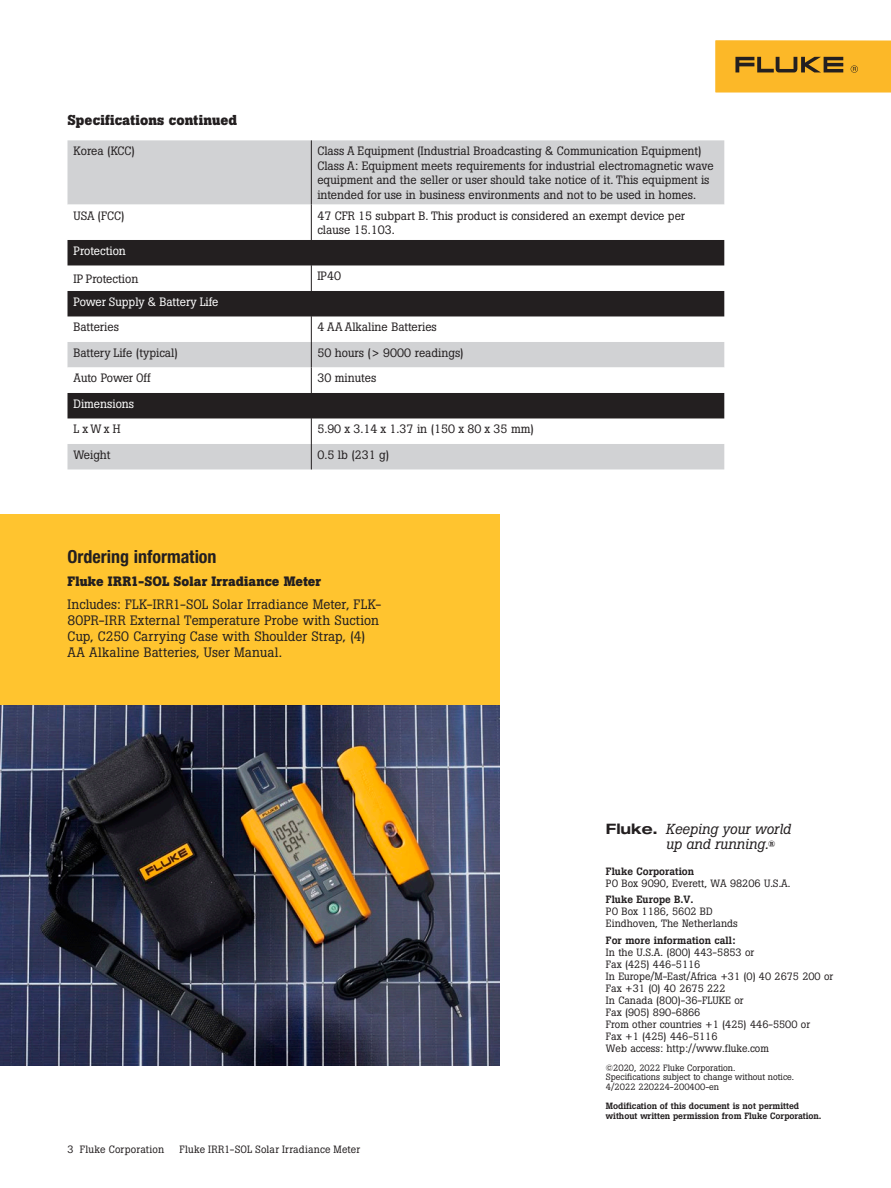
<style>
.page{position:relative;width:891px;height:1188px;background:#fff}
.page>*{position:absolute;margin:0;border:0;box-sizing:border-box;transform-origin:0 0}
.Specifications_Ord_I{font:700 condensed 18px "Helvetica Neue LT Pro";color:#231f20}
.t1{font:italic 14.4px "Boton Pro";color:#231f20}
.Subhead_3{font:700 14.25px "Boton Pro";letter-spacing:.01em;color:#231f20}
._2nd_level_subhead{font:13.5px/16.2px "Boton Pro";letter-spacing:.01em;color:#231f20}
._2nd_level_subhead-2{font:700 13.5px "Boton Pro";letter-spacing:.01em;color:#231f20}
.t2{font:12px/14.4px "Boton Pro";color:#231f20}
.t3{font:12px "Boton Pro";color:#fff}
.t4{font:10.5px/12px "Boton Pro";color:#231f20}
.t5{font:10.5px "Boton Pro";letter-spacing:.02em;color:#231f20}
.t6{font:9px/9.8px "Boton Pro";color:#231f20}
.t7{font:500 9px/9.8px "Boton Pro";letter-spacing:-.005em;color:#231f20}
.s1{font-family:"Helvetica Neue LT Pro";font-weight:700;font-style:normal;font-stretch:expanded}
.s2{font-weight:500;font-style:normal;font-size:9px}
.s3{font-weight:500}
</style>
<div class="page">
<div style="left:0;top:514px;width:499px;height:191px;background:#ffc42f"></div>
<div style="left:716px;top:40px;width:175px;height:52px;background:#fcb828"></div>
<svg style="left:735px;top:57px;width:108px;height:15px"></svg>
<svg style="left:851px;top:65px;width:7px;height:8px"></svg>
<div style="left:68px;top:140px;width:656px;height:329px;background:#d1d2d4"></div>
<svg style="left:68px;top:205px;width:656px;height:239px"></svg>
<svg style="left:68px;top:240px;width:656px;height:178px"></svg>
<hr style="left:311px;top:140px;width:1px;height:65px;background:#231f20">
<hr style="left:311px;top:205px;width:1px;height:35px;background:#231f20">
<svg style="left:311px;top:240px;width:1px;height:229px"></svg>
<img style="left:0;top:705px;width:499px;height:360px">
<p class="Subhead_3" style="left:68px;top:111px;width:171px">Specifications continued</p>
<p class="t2" style="left:74px;top:144px;width:63px">Korea (KCC)</p>
<p class="t2" style="left:317px;top:144px;width:386px">Class A Equipment (Industrial Broadcasting &amp; Communication Equipment)</p>
<p class="t2" style="left:317px;top:158px;width:398px">Class A: Equipment meets requirements for industrial electromagnetic wave equipment and the seller or user should take notice of it. This equipment is intended for use in business environments and not to be used in homes.</p>
<p class="t2" style="left:74px;top:208px;width:53px">USA (FCC)</p>
<p class="t2" style="left:317px;top:208px;width:369px">47 CFR 15 subpart B. This product is considered an exempt device per clause 15.103.</p>
<p class="t3" style="left:74px;top:243px;width:54px">Protection</p>
<p class="t2" style="left:74px;top:272px;width:66px">IP Protection</p>
<p class="t2" style="left:317px;top:269px;width:25px">IP40</p>
<p class="t3" style="left:74px;top:294px;width:146px">Power Supply &amp; Battery Life</p>
<p class="t2" style="left:74px;top:320px;width:47px">Batteries</p>
<p class="t2" style="left:317px;top:320px;width:121px">4 AA Alkaline Batteries</p>
<p class="t2" style="left:74px;top:346px;width:106px">Battery Life (typical)</p>
<p class="t2" style="left:317px;top:346px;width:148px">50 hours (&gt; 9000 readings)</p>
<p class="t2" style="left:74px;top:371px;width:79px">Auto Power Off</p>
<p class="t2" style="left:317px;top:371px;width:60px">30 minutes</p>
<p class="t3" style="left:74px;top:396px;width:62px">Dimensions</p>
<p class="t2" style="left:74px;top:422px;width:49px">L x W x H</p>
<p class="t2" style="left:317px;top:422px;width:218px">5.90 x 3.14 x 1.37 in (150 x 80 x 35 mm)</p>
<p class="t2" style="left:74px;top:448px;width:38px">Weight</p>
<p class="t2" style="left:317px;top:448px;width:73px">0.5 lb (231 g)</p>
<p class="Specifications_Ord_I" style="left:68px;top:545px;width:151px">Ordering information</p>
<p class="_2nd_level_subhead-2" style="left:68px;top:572px;width:255px">Fluke IRR1-SOL Solar Irradiance Meter</p>
<p class="_2nd_level_subhead" style="left:68px;top:596px;width:315px">Includes: FLK-IRR1-SOL Solar Irradiance Meter, FLK-80PR-IRR External Temperature Probe with Suction Cup, C250 Carrying Case with Shoulder Strap, (4)<br>AA Alkaline Batteries, User Manual.</p>
<p class="t5" style="left:68px;top:1142px;width:98px">3 Fluke Corporation</p>
<p class="t4" style="left:180px;top:1143px;width:182px">Fluke IRR1-SOL Solar Irradiance Meter</p>
<p class="t1" style="left:606px;top:820px;width:187px"><span class="s1">Fluke.</span> Keeping your world</p>
<p class="t1" style="left:666px;top:835px;width:111px">up and running.<span class="s2">®</span></p>
<p class="t4" style="left:606px;top:865px;width:186px"><span class="s3">Fluke Corporation<br></span>PO Box 9090, Everett, WA 98206 U.S.A.</p>
<p class="t4" style="left:606px;top:894px;width:133px"><span class="s3">Fluke Europe B.V.<br></span>PO Box 1186, 5602 BD<br>Eindhoven, The Netherlands</p>
<p class="t4" style="left:606px;top:934px;width:229px"><span class="s3">For more information call:<br></span>In the U.S.A. (800) 443-5853 or<br>Fax (425) 446-5116<br>In Europe/M-East/Africa +31 (0) 40 2675 200 or<br>Fax +31 (0) 40 2675 222<br>In Canada (800)-36-FLUKE or<br>Fax (905) 890-6866<br>From other countries +1 (425) 446-5500 or<br>Fax +1 (425) 446-5116<br>Web access: http://www.fluke.com</p>
<p class="t6" style="left:606px;top:1063px;width:190px">©2020, 2022 Fluke Corporation.<br>Specifications subject to change without notice.<br>4/2022 220224-200400-en</p>
<p class="t7" style="left:606px;top:1101px;width:217px">Modification of this document is not permitted without written permission from Fluke Corporation.</p>
</div>
